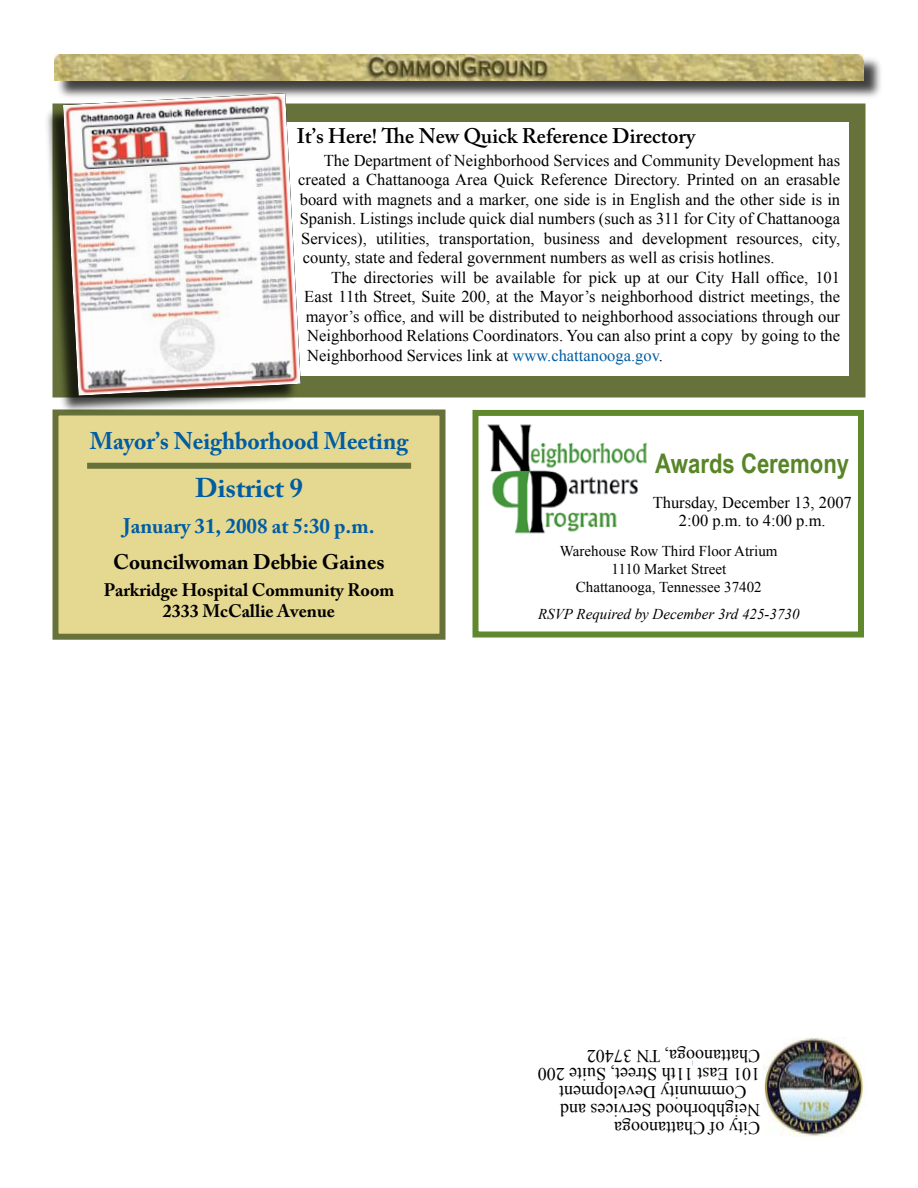
<style>
.page{position:relative;width:918px;height:1188px;background:#fff}
.page>*{position:absolute;margin:0;border:0;box-sizing:border-box;transform-origin:0 0}
.t1{font:700 27px "Arial Narrow";color:#588527}
.t2{font:700 27px "Adobe Caslon Pro";color:#005da3}
.t3{font:700 24px "Adobe Caslon Pro";color:#005da3}
.t4{font:600 21px "Adobe Caslon Pro";color:#000}
.t5{font:700 21px "Adobe Caslon Pro";color:#005da3}
.t6{font:700 21px "Adobe Caslon Pro";color:#000}
.t7{font:18px "Times New Roman";color:#000}
.t8{font:700 18px/21px "Adobe Caslon Pro";color:#000;text-align:center}
.t9{font:16.5px/19.5px "Times New Roman";color:#000;text-align:justify}
.t10{font:15px/18px "Times New Roman";color:#000;text-align:center}
.t11{font:italic 15px "Times New Roman";color:#000}
.s1{color:#005da3}
</style>
<div class="page">
<div style="left:56px;top:56px;width:828px;height:45px;background:#000;opacity:.75"></div>
<img style="left:54px;top:54px;width:810px;height:27px">
<img style="left:763px;top:1038px;width:101px;height:99px">
<div style="left:56px;top:412px;width:386px;height:225px;background:#e5d891"></div>
<div style="left:52px;top:410px;width:394px;height:230px;border:6px solid #66723a"></div>
<div style="left:87px;top:463px;width:324px;height:6px;background:#66723a"></div>
<div style="left:54px;top:105px;width:810px;height:291px;background:#66723a"></div>
<div style="left:52px;top:104px;width:814px;height:294px;border:3px solid #66723a"></div>
<div style="left:285px;top:122px;width:564px;height:253px;background:#fff"></div>
<div style="left:43px;top:95px;width:257px;height:321px;background:#000;opacity:.75"></div>
<img style="left:63px;top:93px;width:238px;height:303px">
<div style="left:472px;top:410px;width:392px;height:228px;border:6px solid #60892d"></div>
<img style="left:487px;top:424px;width:160px;height:110px">
<p class="t4" style="left:297px;top:124px;width:400px">It’s Here! The New Quick Reference Directory</p>
<p class="t9" style="left:298px;top:150px;width:543px;text-indent:26px">The Department of Neighborhood Services and Community Development has created a Chattanooga Area Quick Reference Directory. Printed on an erasable board with magnets and a marker, one side is in English and the other side is in Spanish. Listings include quick dial numbers (such as 311 for City of Chattanooga Services), utilities, transportation, business and development resources, city, county, state and federal government numbers as well as crisis hotlines.</p>
<p class="t9" style="left:304px;top:267px;width:537px;text-indent:27px">The directories will be available for pick up at our City Hall office, 101<br>East 11th Street, Suite 200, at the Mayor’s neighborhood district meetings, the mayor’s office, and will be distributed to neighborhood associations through our Neighborhood Relations Coordinators. You can also print a copy by going to the Neighborhood Services link at <span class="s1">www.chattanooga.gov</span>.</p>
<h2 class="t3" style="left:90px;top:427px;width:320px">Mayor’s Neighborhood Meeting</h2>
<h1 class="t2" style="left:195px;top:472px;width:109px">District 9</h1>
<p class="t5" style="left:123px;top:514px;width:253px">January 31, 2008 at 5:30 p.m.</p>
<p class="t6" style="left:113px;top:550px;width:273px">Councilwoman Debbie Gaines</p>
<p class="t8" style="left:104px;top:580px;width:292px">Parkridge Hospital Community Room<br>2333 McCallie Avenue</p>
<h1 class="t1" style="left:655px;top:443px;width:196px">Awards Ceremony</h1>
<p class="t9" style="left:653px;top:493px;width:201px;line-height:18px;text-align:center">Thursday, December 13, 2007<br>2:00 p.m. to 4:00 p.m.</p>
<p class="t10" style="left:560px;top:541px;width:219px">Warehouse Row Third Floor Atrium<br>1110 Market Street<br>Chattanooga, Tennessee 37402</p>
<p class="t11" style="left:538px;top:603px;width:263px">RSVP Required by December 3rd 425-3730</p>
<p class="t7" style="left:760px;top:1068px;width:175px;rotate:-180deg">Chattanooga, TN 37402</p>
<p class="t7" style="left:760px;top:1086px;width:224px;rotate:-180deg">101 East 11th Street, Suite 200</p>
<p class="t7" style="left:747px;top:1104px;width:189px;rotate:-180deg">Community Development</p>
<p class="t7" style="left:760px;top:1122px;width:201px;rotate:-180deg">Neighborhood Services and</p>
<p class="t7" style="left:760px;top:1140px;width:147px;rotate:-180deg">City of Chattanooga</p>
</div>
